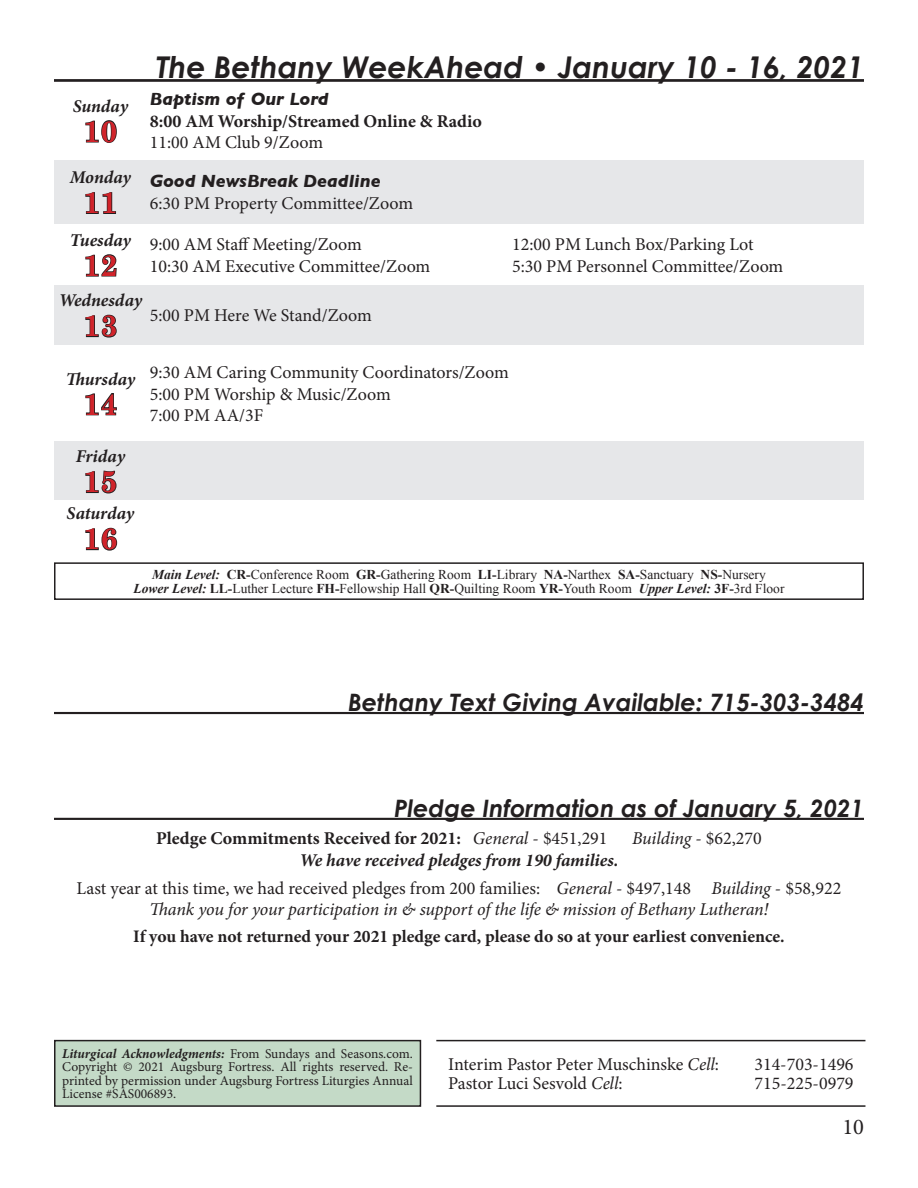
<style>
.page{position:relative;width:918px;height:1188px;background:#fff}
.page>*{position:absolute;margin:0;border:0;box-sizing:border-box;transform-origin:0 0}
.t1{font:italic 700 30px "Century Gothic";color:#231f20}
.t2{font:700 30px "Century Schoolbook";color:#d1232a}
.t3{font:700 30px "Century Schoolbook";color:#d1232a}
.t4{font:italic 700 24px "Century Gothic";color:#231f20}
.t5{font:22.5px "Minion Pro";color:#231f20}
.Body_text{font:18px "Minion Pro";color:#231f20}
.t6{font:italic 18px "Minion Pro";letter-spacing:-.01em;color:#231f20}
.t7{font:italic 700 18px "Minion Pro";letter-spacing:-.005em;color:#231f20}
.Body_text-2{font:700 18px "Minion Pro";color:#231f20}
.Body_text-3{font:italic 700 18px "Gill Sans";color:#231f20}
.t8{font:700 17.7px "Minion Pro";color:#231f20}
.t9{font:13.5px "Times New Roman";color:#231f20}
.t10{font:13.5px/13.5px "Minion Pro";color:#231f20;text-align:justify}
.s1{font-weight:700;font-style:italic}
.s2{font-weight:700}
.s3{font-weight:400;font-style:italic}
.s4{font-weight:400}
.s5{font-style:normal}
.s6{font-style:italic}
</style>
<div class="page">
<hr style="left:54px;top:712px;width:810px;height:2px;background:#231f20">
<div style="left:55px;top:1041px;width:365px;height:65px;background:#c4dac7"></div>
<div style="left:54px;top:1040px;width:367px;height:67px;border:2px solid #231f20"></div>
<hr style="left:436px;top:1040px;width:429px;height:1px;background:#231f20">
<hr style="left:436px;top:1105px;width:429px;height:2px;background:#231f20">
<div style="left:54px;top:562px;width:810px;height:38px;border:2px solid #231f20"></div>
<div style="left:147px;top:160px;width:717px;height:64px;background:#e6e7e9"></div>
<div style="left:147px;top:285px;width:717px;height:60px;background:#e6e7e9"></div>
<div style="left:147px;top:442px;width:717px;height:58px;background:#e6e7e9"></div>
<svg style="left:85px;top:120px;width:32px;height:23px"></svg>
<div style="left:54px;top:160px;width:93px;height:64px;background:#e6e7e9"></div>
<svg style="left:85px;top:192px;width:31px;height:22px"></svg>
<svg style="left:85px;top:254px;width:32px;height:23px"></svg>
<div style="left:54px;top:285px;width:93px;height:60px;background:#e6e7e9"></div>
<svg style="left:85px;top:314px;width:32px;height:24px"></svg>
<svg style="left:85px;top:393px;width:32px;height:23px"></svg>
<div style="left:54px;top:442px;width:93px;height:58px;background:#e6e7e9"></div>
<svg style="left:85px;top:470px;width:32px;height:24px"></svg>
<svg style="left:85px;top:527px;width:33px;height:24px"></svg>
<hr style="left:54px;top:79px;width:810px;height:3px;background:#231f20">
<hr style="left:54px;top:818px;width:810px;height:2px;background:#231f20">
<p class="t7" style="left:73px;top:93px;width:57px">Sunday</p>
<p class="t2" style="left:83px;top:113px;width:36px">10</p>
<p class="t7" style="left:70px;top:165px;width:63px">Monday</p>
<p class="t3" style="left:83px;top:184px;width:36px">11</p>
<p class="t7" style="left:70px;top:227px;width:62px">Tuesday</p>
<p class="t2" style="left:83px;top:247px;width:36px">12</p>
<p class="t7" style="left:59px;top:288px;width:85px">Wednesday</p>
<p class="t2" style="left:83px;top:307px;width:36px">13</p>
<p class="t7" style="left:66px;top:366px;width:71px">Thursday</p>
<p class="t2" style="left:83px;top:386px;width:36px">14</p>
<p class="t7" style="left:76px;top:444px;width:51px">Friday</p>
<p class="t2" style="left:83px;top:463px;width:36px">15</p>
<p class="t7" style="left:67px;top:501px;width:69px">Saturday</p>
<p class="t2" style="left:83px;top:520px;width:36px">16</p>
<p class="t1" style="left:156px;top:48px;width:709px">The Bethany WeekAhead • January 10 - 16, 2021</p>
<p class="Body_text-3" style="left:150px;top:89px;width:180px">Baptism of Our Lord</p>
<p class="Body_text-2" style="left:150px;top:108px;width:334px">8:00 AM Worship/Streamed Online &amp; Radio</p>
<p class="Body_text" style="left:150px;top:131px;width:175px">11:00 AM Club 9/Zoom</p>
<p class="Body_text-3" style="left:150px;top:170px;width:232px">Good NewsBreak Deadline</p>
<p class="Body_text" style="left:150px;top:191px;width:265px">6:30 PM Property Committee/Zoom</p>
<p class="Body_text" style="left:150px;top:232px;width:214px">9:00 AM Staff Meeting/Zoom</p>
<p class="Body_text" style="left:150px;top:254px;width:282px">10:30 AM Executive Committee/Zoom</p>
<p class="Body_text" style="left:150px;top:304px;width:224px">5:00 PM Here We Stand/Zoom</p>
<p class="Body_text" style="left:512px;top:232px;width:243px">12:00 PM Lunch Box/Parking Lot</p>
<p class="Body_text" style="left:512px;top:254px;width:273px">5:30 PM Personnel Committee/Zoom</p>
<p class="Body_text" style="left:150px;top:360px;width:360px">9:30 AM Caring Community Coordinators/Zoom</p>
<p class="Body_text" style="left:150px;top:382px;width:242px">5:00 PM Worship &amp; Music/Zoom</p>
<p class="Body_text" style="left:150px;top:403px;width:115px">7:00 PM AA/3F</p>
<p class="t9" style="left:152px;top:565px;width:615px"><span class="s1">Main Level:</span> <span class="s2">CR-</span>Conference Room <span class="s2">GR-</span>Gathering Room <span class="s2">LI-</span>Library <span class="s2">NA-</span>Narthex <span class="s2">SA-</span>Sanctuary <span class="s2">NS-</span>Nursery</p>
<p class="t9" style="left:133px;top:579px;width:653px"><span class="s1">Lower Level:</span> <span class="s2">LL-</span>Luther Lecture <span class="s2">FH-</span>Fellowship Hall <span class="s2">QR-</span>Quilting Room <span class="s2">YR-</span>Youth Room <span class="s1">Upper Level:</span> <span class="s2">3F-</span>3rd Floor</p>
<p class="t4" style="left:348px;top:687px;width:517px">Bethany Text Giving Available: 715-303-3484</p>
<p class="t4" style="left:394px;top:793px;width:471px">Pledge Information as of January 5, 2021</p>
<p class="Body_text-2" style="left:156px;top:825px;width:453px">Pledge Commitments Received for 2021: <span class="s3">General</span> <span class="s4">- $451,291</span></p>
<p class="t6" style="left:632px;top:826px;width:131px">Building <span class="s5">- $62,270</span></p>
<p class="t7" style="left:299px;top:847px;width:321px">We have received pledges from 190 families.</p>
<p class="Body_text" style="left:77px;top:876px;width:766px">Last year at this time, we had received pledges from 200 families: <span class="s6">General</span> - $497,148 <span class="s6">Building</span> - $58,922</p>
<p class="t6" style="left:149px;top:897px;width:621px">Thank you for your participation in &amp; support of the life &amp; mission of Bethany Lutheran!</p>
<p class="t8" style="left:133px;top:924px;width:653px">If you have not returned your 2021 pledge card, please do so at your earliest convenience.</p>
<p class="t10" style="left:62px;top:1047px;width:352px"><span class="s1">Liturgical Acknowledgments:</span> From Sundays and Seasons.com.<br>Copyright © 2021 Augsburg Fortress. All rights reserved. Re&shy;printed by permission under Augsburg Fortress Liturgies Annual License #SAS006893.</p>
<p class="Body_text" style="left:448px;top:1052px;width:272px">Interim Pastor Peter Muschinske <span class="s6">Cell</span>:</p>
<p class="Body_text" style="left:754px;top:1052px;width:101px">314-703-1496</p>
<p class="Body_text" style="left:448px;top:1071px;width:176px">Pastor Luci Sesvold <span class="s6">Cell</span>:</p>
<p class="Body_text" style="left:754px;top:1071px;width:101px">715-225-0979</p>
<p class="t5" style="left:842px;top:1111px;width:23px">10</p>
</div>
